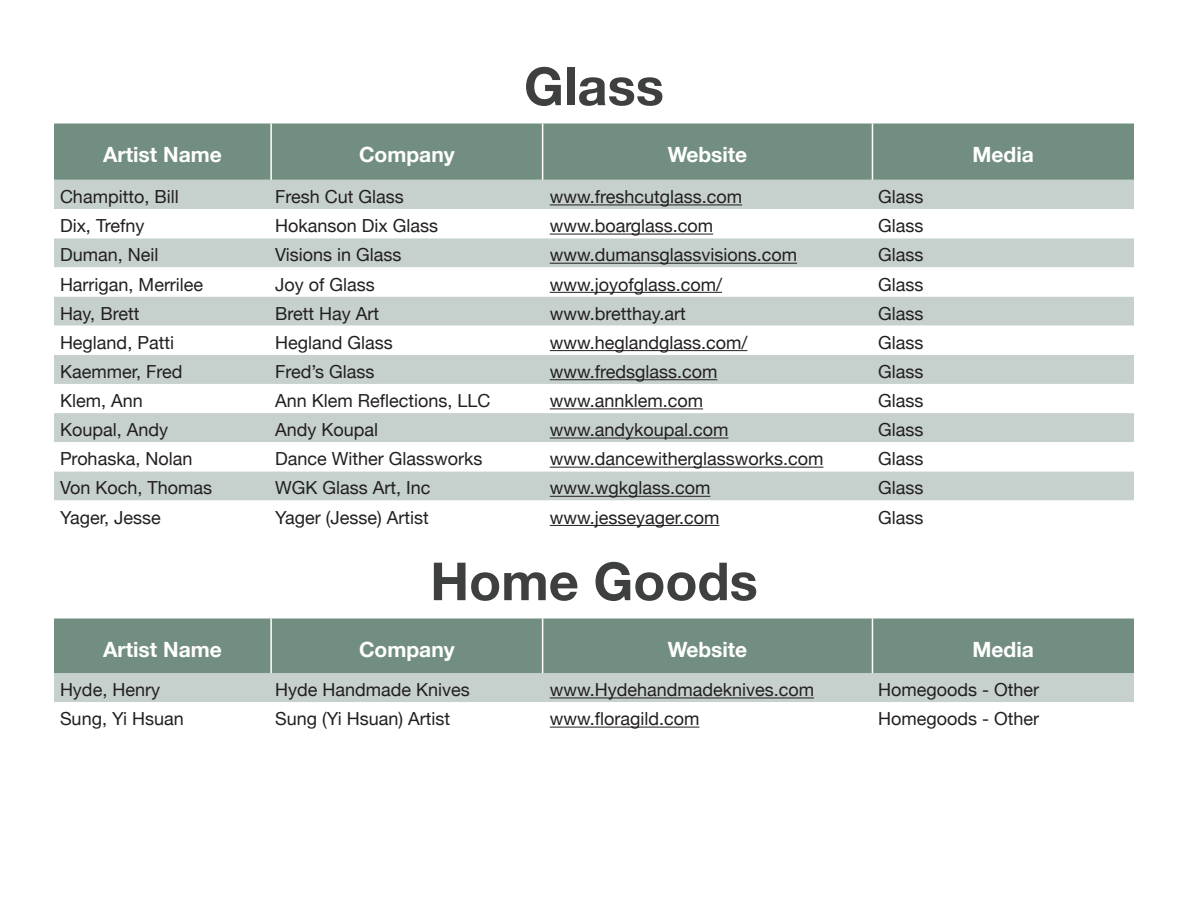
<style>
.page{position:relative;width:1188px;height:918px;background:#fff}
.page>*{position:absolute;margin:0;border:0;box-sizing:border-box;transform-origin:0 0}
.t1{font:700 52.5px "Helvetica Neue";color:#3e3f3f}
.t2{font:700 21px "Helvetica Neue";color:#fff}
.t3{font:18px "Helvetica Neue";color:#231f20}
</style>
<div class="page">
<div style="left:54px;top:124px;width:1080px;height:56px;background:#718e80"></div>
<hr style="left:270px;top:124px;width:2px;height:56px;background:#fff">
<hr style="left:542px;top:124px;width:1px;height:56px;background:#fff">
<hr style="left:872px;top:124px;width:1px;height:56px;background:#fff">
<div style="left:54px;top:180px;width:1080px;height:29px;background:#c6d1cd"></div>
<svg style="left:54px;top:233px;width:1080px;height:293px"></svg>
<hr style="left:550px;top:204px;width:192px;height:1px;background:#231f20">
<hr style="left:550px;top:234px;width:163px;height:1px;background:#231f20">
<hr style="left:550px;top:263px;width:247px;height:1px;background:#231f20">
<hr style="left:550px;top:292px;width:172px;height:1px;background:#231f20">
<hr style="left:550px;top:350px;width:197px;height:1px;background:#231f20">
<hr style="left:550px;top:379px;width:167px;height:1px;background:#231f20">
<hr style="left:550px;top:408px;width:153px;height:1px;background:#231f20">
<hr style="left:550px;top:438px;width:178px;height:1px;background:#231f20">
<hr style="left:550px;top:467px;width:274px;height:1px;background:#231f20">
<hr style="left:550px;top:496px;width:160px;height:1px;background:#231f20">
<hr style="left:550px;top:525px;width:169px;height:1px;background:#231f20">
<div style="left:54px;top:619px;width:1080px;height:54px;background:#718e80"></div>
<hr style="left:270px;top:619px;width:2px;height:56px;background:#fff">
<hr style="left:542px;top:619px;width:1px;height:56px;background:#fff">
<hr style="left:872px;top:619px;width:1px;height:56px;background:#fff">
<svg style="left:54px;top:673px;width:1080px;height:55px"></svg>
<hr style="left:550px;top:698px;width:264px;height:1px;background:#231f20">
<hr style="left:550px;top:727px;width:149px;height:1px;background:#231f20">
<p class="t1" style="left:524px;top:45px;width:141px">Glass</p>
<p class="t2" style="left:103px;top:138px;width:120px">Artist Name</p>
<p class="t2" style="left:359px;top:138px;width:97px">Company</p>
<p class="t2" style="left:668px;top:138px;width:81px">Website</p>
<p class="t2" style="left:973px;top:138px;width:63px">Media</p>
<p class="t3" style="left:60px;top:184px;width:120px">Champitto, Bill</p>
<p class="t3" style="left:275px;top:184px;width:130px">Fresh Cut Glass</p>
<p class="t3" style="left:550px;top:184px;width:194px">www.freshcutglass.com</p>
<p class="t3" style="left:878px;top:184px;width:47px">Glass</p>
<p class="t3" style="left:60px;top:213px;width:86px">Dix, Trefny</p>
<p class="t3" style="left:275px;top:213px;width:165px">Hokanson Dix Glass</p>
<p class="t3" style="left:550px;top:213px;width:165px">www.boarglass.com</p>
<p class="t3" style="left:878px;top:213px;width:47px">Glass</p>
<p class="t3" style="left:60px;top:242px;width:100px">Duman, Neil</p>
<p class="t3" style="left:275px;top:242px;width:128px">Visions in Glass</p>
<p class="t3" style="left:550px;top:242px;width:249px">www.dumansglassvisions.com</p>
<p class="t3" style="left:878px;top:242px;width:47px">Glass</p>
<p class="t3" style="left:60px;top:271px;width:145px">Harrigan, Merrilee</p>
<p class="t3" style="left:275px;top:271px;width:101px">Joy of Glass</p>
<p class="t3" style="left:550px;top:271px;width:174px">www.joyofglass.com/</p>
<p class="t3" style="left:878px;top:271px;width:47px">Glass</p>
<p class="t3" style="left:60px;top:300px;width:81px">Hay, Brett</p>
<p class="t3" style="left:275px;top:300px;width:106px">Brett Hay Art</p>
<p class="t3" style="left:550px;top:300px;width:137px">www.bretthay.art</p>
<p class="t3" style="left:878px;top:300px;width:47px">Glass</p>
<p class="t3" style="left:60px;top:329px;width:116px">Hegland, Patti</p>
<p class="t3" style="left:275px;top:329px;width:119px">Hegland Glass</p>
<p class="t3" style="left:550px;top:329px;width:199px">www.heglandglass.com/</p>
<p class="t3" style="left:878px;top:329px;width:47px">Glass</p>
<p class="t3" style="left:60px;top:359px;width:124px">Kaemmer, Fred</p>
<p class="t3" style="left:275px;top:359px;width:101px">Fred’s Glass</p>
<p class="t3" style="left:550px;top:359px;width:169px">www.fredsglass.com</p>
<p class="t3" style="left:878px;top:359px;width:47px">Glass</p>
<p class="t3" style="left:60px;top:388px;width:84px">Klem, Ann</p>
<p class="t3" style="left:275px;top:388px;width:217px">Ann Klem Reflections, LLC</p>
<p class="t3" style="left:550px;top:388px;width:155px">www.annklem.com</p>
<p class="t3" style="left:878px;top:388px;width:47px">Glass</p>
<p class="t3" style="left:60px;top:417px;width:110px">Koupal, Andy</p>
<p class="t3" style="left:275px;top:417px;width:105px">Andy Koupal</p>
<p class="t3" style="left:550px;top:417px;width:180px">www.andykoupal.com</p>
<p class="t3" style="left:878px;top:417px;width:47px">Glass</p>
<p class="t3" style="left:60px;top:446px;width:134px">Prohaska, Nolan</p>
<p class="t3" style="left:275px;top:446px;width:209px">Dance Wither Glassworks</p>
<p class="t3" style="left:550px;top:446px;width:275px">www.dancewitherglassworks.com</p>
<p class="t3" style="left:878px;top:446px;width:47px">Glass</p>
<p class="t3" style="left:60px;top:475px;width:154px">Von Koch, Thomas</p>
<p class="t3" style="left:275px;top:475px;width:157px">WGK Glass Art, Inc</p>
<p class="t3" style="left:550px;top:475px;width:162px">www.wgkglass.com</p>
<p class="t3" style="left:878px;top:475px;width:47px">Glass</p>
<p class="t3" style="left:60px;top:504px;width:102px">Yager, Jesse</p>
<p class="t3" style="left:275px;top:504px;width:155px">Yager (Jesse) Artist</p>
<p class="t3" style="left:550px;top:504px;width:171px">www.jesseyager.com</p>
<p class="t3" style="left:878px;top:504px;width:47px">Glass</p>
<p class="t1" style="left:430px;top:540px;width:329px">Home Goods</p>
<p class="t2" style="left:103px;top:633px;width:120px">Artist Name</p>
<p class="t2" style="left:359px;top:633px;width:97px">Company</p>
<p class="t2" style="left:668px;top:633px;width:81px">Website</p>
<p class="t2" style="left:973px;top:633px;width:63px">Media</p>
<p class="t3" style="left:60px;top:677px;width:102px">Hyde, Henry</p>
<p class="t3" style="left:275px;top:677px;width:196px">Hyde Handmade Knives</p>
<p class="t3" style="left:550px;top:677px;width:266px">www.Hydehandmadeknives.com</p>
<p class="t3" style="left:878px;top:677px;width:163px">Homegoods - Other</p>
<p class="t3" style="left:60px;top:706px;width:125px">Sung, Yi Hsuan</p>
<p class="t3" style="left:275px;top:706px;width:177px">Sung (Yi Hsuan) Artist</p>
<p class="t3" style="left:550px;top:706px;width:151px">www.floragild.com</p>
<p class="t3" style="left:878px;top:706px;width:163px">Homegoods - Other</p>
</div>
